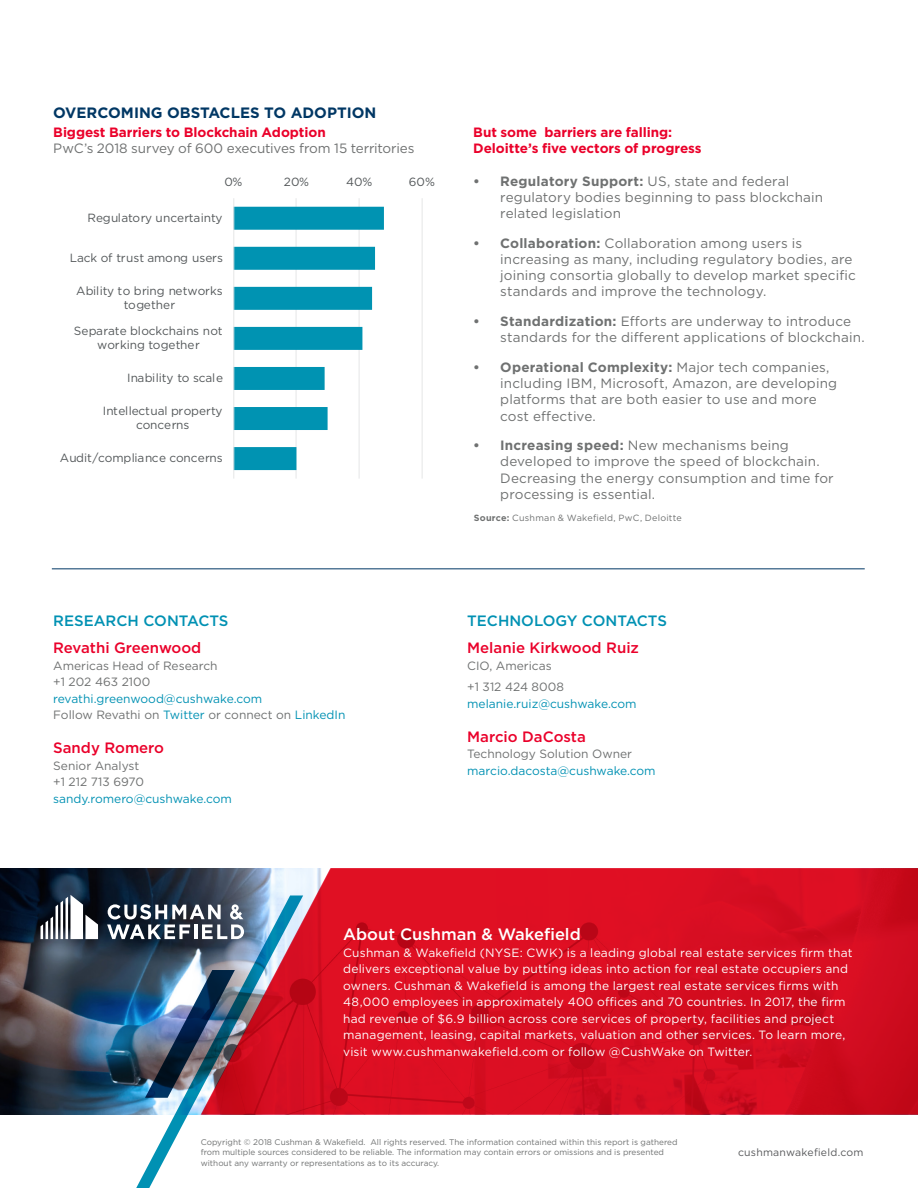
<style>
.page{position:relative;width:918px;height:1188px;background:#fff}
.page>*{position:absolute;margin:0;border:0;box-sizing:border-box;transform-origin:0 0}
.t1{font:500 16.5px "Gotham";color:#fff}
.t2{font:500 15px "Gotham";color:#ea002a}
.t3{font:500 15px "Gotham";color:#0091b3}
.t4{font:700 15px "Gotham";color:#003764}
.t5{font:13.5px/16.2px "Gotham";letter-spacing:.01em;color:#6f7171}
.t6{font:700 13.5px/16.2px "Gotham";letter-spacing:-.005em;color:#ea002a}
.t7{font:13.5px "Gotham";letter-spacing:-.015em;color:#6f7171}
.t8{font:12px/16.5px "Gotham";letter-spacing:.015em;color:#fff}
.t9{font:12px/16.5px "Gotham";color:#0091b3}
.t10{font:12px/16.5px "Gotham";color:#6f7171}
.t11{font:11.85px/14.2px "Gotham";letter-spacing:-.01em;color:#54585a;text-align:center}
.t12{font:10.5px "Gotham";letter-spacing:.02em;color:#58595b}
.t13{font:9px "Gotham";letter-spacing:.025em;color:#6f7171}
.t14{font:8.25px/10.9px "Gotham";color:#6f7171}
.s1{font-weight:700}
.s2{color:#6f7171}
</style>
<div class="page">
<img style="left:0;top:868px;width:201px;height:247px">
<img style="left:122px;top:896px;width:79px;height:292px">
<svg style="left:201px;top:868px;width:717px;height:247px;background:#d2172a"></svg>
<img style="left:145px;top:970px;width:90px;height:128px">
<svg style="left:41px;top:895px;width:57px;height:44px"></svg>
<svg style="left:107px;top:904px;width:137px;height:35px"></svg>
<hr style="left:296px;top:198px;width:1px;height:281px;background:#e5e6e7">
<hr style="left:359px;top:198px;width:1px;height:281px;background:#e5e6e7">
<hr style="left:422px;top:198px;width:1px;height:281px;background:#e5e6e7">
<svg style="left:234px;top:207px;width:150px;height:263px"></svg>
<hr style="left:233px;top:198px;width:1px;height:281px;background:#e5e6e7">
<hr style="left:52px;top:568px;width:813px;height:1px;background:#003764">
<p class="t4" style="left:53px;top:102px;width:325px">OVERCOMING OBSTACLES TO ADOPTION</p>
<p class="t6" style="left:53px;top:124px;width:274px">Biggest Barriers to Blockchain Adoption</p>
<p class="t7" style="left:53px;top:140px;width:363px">PwC’s 2018 survey of 600 executives from 15 territories</p>
<p class="t11" style="left:224px;top:175px;width:20px">0%</p>
<p class="t11" style="left:284px;top:175px;width:27px">20%</p>
<p class="t11" style="left:346px;top:175px;width:28px">40%</p>
<p class="t11" style="left:409px;top:175px;width:28px">60%</p>
<p class="t11" style="left:87px;top:210px;width:137px">Regulatory uncertainty</p>
<p class="t11" style="left:70px;top:250px;width:155px">Lack of trust among users</p>
<p class="t11" style="left:76px;top:283px;width:148px">Ability to bring networks together</p>
<p class="t11" style="left:74px;top:323px;width:150px">Separate blockchains not working together</p>
<p class="t11" style="left:127px;top:370px;width:97px">Inability to scale</p>
<p class="t11" style="left:103px;top:403px;width:121px">Intellectual property concerns</p>
<p class="t11" style="left:60px;top:451px;width:165px">Audit/compliance concerns</p>
<p class="t6" style="left:473px;top:124px;width:230px">But some barriers are falling:<br>Deloitte’s five vectors of progress</p>
<p class="t5" style="left:500px;top:172px;width:324px;text-indent:-27px"><span class="s1">• Regulatory Support:</span> US, state and federal regulatory bodies beginning to pass blockchain related legislation</p>
<p class="t5" style="left:500px;top:235px;width:357px;text-indent:-27px"><span class="s1">• Collaboration:</span> Collaboration among users is increasing as many, including regulatory bodies, are joining consortia globally to develop market specific standards and improve the technology.</p>
<p class="t5" style="left:500px;top:313px;width:366px;text-indent:-27px"><span class="s1">• Standardization:</span> Efforts are underway to introduce standards for the different applications of blockchain.</p>
<p class="t5" style="left:500px;top:359px;width:338px;text-indent:-27px"><span class="s1">• Operational Complexity:</span> Major tech companies, including IBM, Microsoft, Amazon, are developing platforms that are both easier to use and more cost effective.</p>
<p class="t5" style="left:500px;top:437px;width:335px;text-indent:-27px"><span class="s1">• Increasing speed:</span> New mechanisms being developed to improve the speed of blockchain.<br>Decreasing the energy consumption and time for processing is essential.</p>
<p class="t13" style="left:474px;top:512px;width:210px"><span class="s1">Source:</span> Cushman &amp; Wakefield, PwC, Deloitte</p>
<p class="t3" style="left:53px;top:611px;width:177px">RESEARCH CONTACTS</p>
<p class="t3" style="left:467px;top:611px;width:201px">TECHNOLOGY CONTACTS</p>
<p class="t2" style="left:53px;top:638px;width:150px">Revathi Greenwood</p>
<p class="t10" style="left:53px;top:657px;width:166px">Americas Head of Research +1 202 463 2100</p>
<p class="t9" style="left:53px;top:690px;width:294px">revathi.greenwood@cushwake.com<br><span class="s2">Follow Revathi on</span> Twitter <span class="s2">or connect on</span> LinkedIn</p>
<p class="t2" style="left:53px;top:738px;width:112px">Sandy Romero</p>
<p class="t10" style="left:53px;top:757px;width:92px">Senior Analyst +1 212 713 6970</p>
<p class="t9" style="left:53px;top:790px;width:180px">sandy.romero@cushwake.com</p>
<p class="t2" style="left:467px;top:638px;width:173px">Melanie Kirkwood Ruiz</p>
<p class="t10" style="left:467px;top:655px;width:98px;line-height:21.6px">CIO, Americas +1 312 424 8008</p>
<p class="t9" style="left:467px;top:695px;width:171px">melanie.ruiz@cushwake.com</p>
<p class="t2" style="left:467px;top:727px;width:120px">Marcio DaCosta</p>
<p class="t10" style="left:467px;top:745px;width:166px">Technology Solution Owner</p>
<p class="t9" style="left:467px;top:762px;width:190px">marcio.dacosta@cushwake.com</p>
<p class="t1" style="left:343px;top:924px;width:239px">About Cushman &amp; Wakefield</p>
<p class="t8" style="left:343px;top:944px;width:511px">Cushman &amp; Wakefield (NYSE: CWK) is a leading global real estate services firm that delivers exceptional value by putting ideas into action for real estate occupiers and owners. Cushman &amp; Wakefield is among the largest real estate services firms with 48,000 employees in approximately 400 offices and 70 countries. In 2017, the firm had revenue of $6.9 billion across core services of property, facilities and project management, leasing, capital markets, valuation and other services. To learn more, visit www.cushmanwakefield.com or follow @CushWake on Twitter.</p>
<p class="t14" style="left:201px;top:1136px;width:478px">Copyright © 2018 Cushman &amp; Wakefield. All rights reserved. The information contained within this report is gathered from multiple sources considered to be reliable. The information may contain errors or omissions and is presented without any warranty or representations as to its accuracy.</p>
<p class="t12" style="left:738px;top:1145px;width:127px">cushmanwakefield.com</p>
</div>
